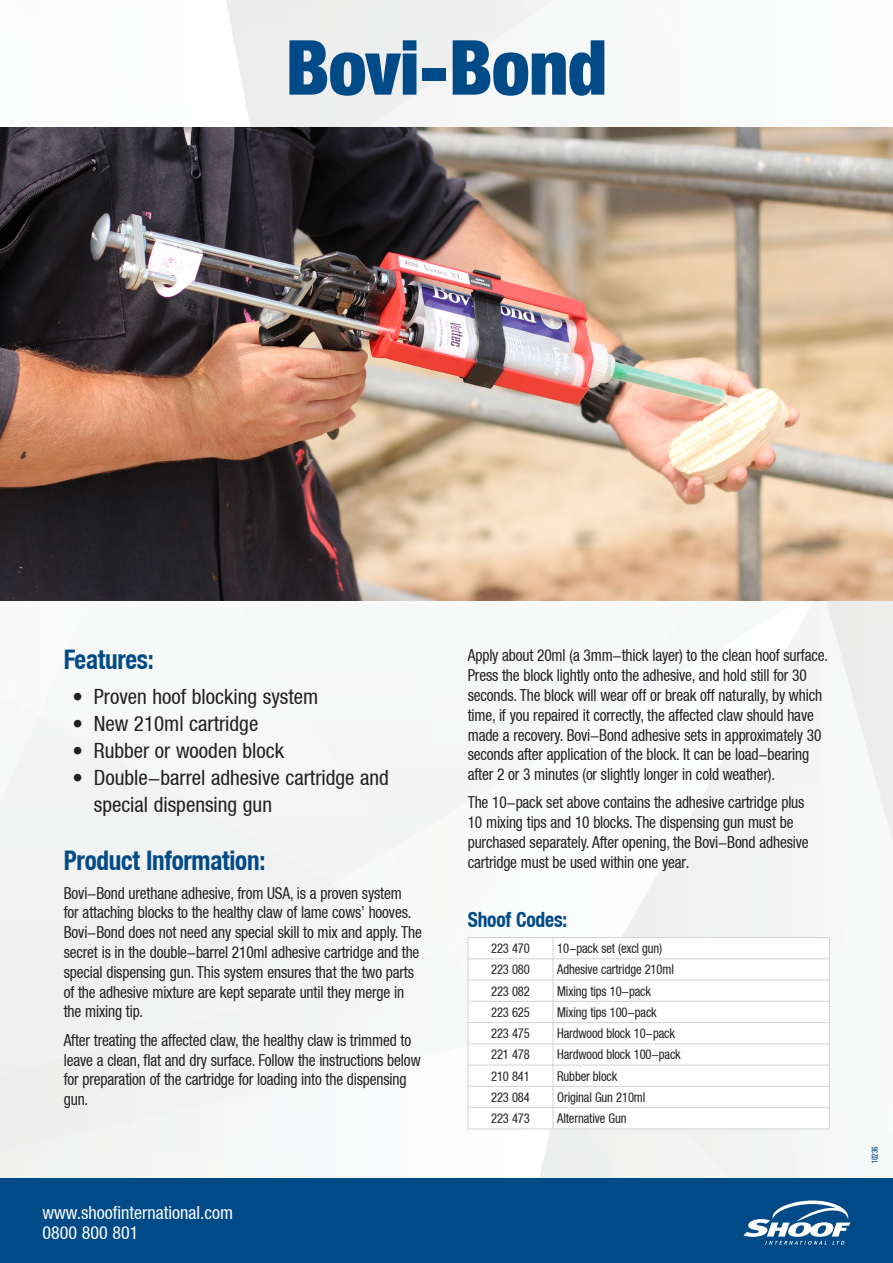
<style>
.page{position:relative;width:893px;height:1263px;background:#fff}
.page>*{position:absolute;margin:0;border:0;box-sizing:border-box;transform-origin:0 0}
.Fact_Sheet_Title{font:900 condensed 76.05px "Helvetica Neue LT";letter-spacing:-.01em;color:#004a87}
.Feature_Header{font:700 condensed 27px "Helvetica Neue LT";letter-spacing:-.01em;color:#004a87;scale:.93 1}
.t1{font:condensed 21px/27px "Helvetica Neue LT";color:#231f20}
.Shoof_Code_Header{font:700 condensed 21px "Helvetica Neue LT";letter-spacing:-.01em;color:#004a87;scale:.93 1}
.Contact_Details{font:condensed 18px "Helvetica Neue LT";color:#fff}
.Blurb{font:condensed 16.5px/19.8px "Helvetica Neue LT";letter-spacing:-.01em;color:#231f20;scale:.93 1}
.Shoof_Product_Name{font:condensed 13.5px "Helvetica Neue LT";letter-spacing:-.01em;color:#231f20;scale:.93 1}
.Shoof_Product_Code{font:condensed 13.5px "Helvetica Neue LT";letter-spacing:-.01em;color:#231f20;scale:.93 1}
.t2{font:7.5px "Oswald";letter-spacing:-.01em;color:#004a87;scale:.93 1}
.s1{font-stretch:normal}
</style>
<div class="page">
<div style="left:624px;top:1005px;width:269px;height:173px;background:#f6f6f6"></div>
<div style="left:0;top:1048px;width:458px;height:109px;background:#f6f6f6"></div>
<img style="left:0;top:1080px;width:41px;height:21px">
<img style="left:226px;top:0;width:308px;height:128px">
<img style="left:512px;top:0;width:42px;height:14px">
<img style="left:0;top:18px;width:264px;height:110px">
<img style="left:390px;top:712px;width:227px;height:238px">
<div style="left:334px;top:884px;width:116px;height:179px;background:#f6f6f7"></div>
<div style="left:0;top:715px;width:334px;height:365px;background:#f1f2f2"></div>
<img style="left:467px;top:1048px;width:1px;height:82px">
<div style="left:540px;top:1130px;width:84px;height:48px;background:#eee"></div>
<img style="left:467px;top:950px;width:1px;height:98px">
<div style="left:0;top:1178px;width:893px;height:85px;background:#004a87"></div>
<svg style="left:469px;top:938px;width:360px;height:191px"></svg>
<hr style="left:468px;top:937px;width:85px;height:1px;background:#d1d2d4">
<hr style="left:553px;top:937px;width:277px;height:1px;background:#d1d2d4">
<hr style="left:468px;top:958px;width:85px;height:1px;background:#d1d2d4">
<hr style="left:553px;top:958px;width:277px;height:1px;background:#d1d2d4">
<hr style="left:468px;top:980px;width:85px;height:1px;background:#d1d2d4">
<hr style="left:553px;top:980px;width:277px;height:1px;background:#d1d2d4">
<hr style="left:468px;top:1001px;width:85px;height:1px;background:#d1d2d4">
<hr style="left:553px;top:1001px;width:277px;height:1px;background:#d1d2d4">
<hr style="left:468px;top:1022px;width:85px;height:1px;background:#d1d2d4">
<hr style="left:553px;top:1022px;width:277px;height:1px;background:#d1d2d4">
<hr style="left:468px;top:1043px;width:85px;height:1px;background:#d1d2d4">
<hr style="left:553px;top:1043px;width:277px;height:1px;background:#d1d2d4">
<hr style="left:468px;top:1065px;width:85px;height:1px;background:#d1d2d4">
<hr style="left:553px;top:1065px;width:277px;height:1px;background:#d1d2d4">
<hr style="left:468px;top:1086px;width:85px;height:1px;background:#d1d2d4">
<hr style="left:553px;top:1086px;width:277px;height:1px;background:#d1d2d4">
<hr style="left:468px;top:1107px;width:85px;height:1px;background:#d1d2d4">
<svg style="left:468px;top:938px;width:1px;height:191px"></svg>
<hr style="left:553px;top:1107px;width:277px;height:1px;background:#d1d2d4">
<svg style="left:553px;top:938px;width:1px;height:191px"></svg>
<svg style="left:829px;top:938px;width:1px;height:191px"></svg>
<hr style="left:468px;top:1129px;width:85px;height:1px;background:#d1d2d4">
<hr style="left:553px;top:1129px;width:277px;height:1px;background:#d1d2d4">
<img style="left:0;top:128px;width:893px;height:473px">
<svg style="left:743px;top:1200px;width:107px;height:45px"></svg>
<p class="Fact_Sheet_Title" style="left:286px;top:21px;width:323px">Bovi<span class="s1">-</span>Bond</p>
<p class="Feature_Header" style="left:64px;top:643px;width:98px">Features:</p>
<p class="t1" style="left:73px;top:683px;width:247px">• Proven hoof blocking system</p>
<p class="t1" style="left:73px;top:710px;width:187px">• New 210ml cartridge</p>
<p class="t1" style="left:73px;top:737px;width:213px">• Rubber or wooden block</p>
<p class="t1" style="left:94px;top:764px;width:297px;text-indent:-21px">• Double-barrel adhesive cartridge and special dispensing gun</p>
<p class="Feature_Header" style="left:64px;top:844px;width:218px">Product Information:</p>
<p class="Blurb" style="left:64px;top:883px;width:387px">Bovi-Bond urethane adhesive, from USA, is a proven system<br>for attaching blocks to the healthy claw of lame cows’ hooves.<br>Bovi-Bond does not need any special skill to mix and apply. The secret is in the double-barrel 210ml adhesive cartridge and the special dispensing gun. This system ensures that the two parts of the adhesive mixture are kept separate until they merge in the mixing tip.</p>
<p class="Blurb" style="left:64px;top:1030px;width:385px">After treating the affected claw, the healthy claw is trimmed to leave a clean, flat and dry surface. Follow the instructions below for preparation of the cartridge for loading into the dispensing gun.</p>
<p class="Contact_Details" style="left:43px;top:1202px;width:192px">www.shoofinternational.com</p>
<p class="Contact_Details" style="left:43px;top:1222px;width:97px">0800 800 801</p>
<p class="Blurb" style="left:468px;top:645px;width:389px">Apply about 20ml (a 3mm-thick layer) to the clean hoof surface.<br>Press the block lightly onto the adhesive, and hold still for 30 seconds. The block will wear off or break off naturally, by which time, if you repaired it correctly, the affected claw should have made a recovery. Bovi-Bond adhesive sets in approximately 30 seconds after application of the block. It can be load-bearing after 2 or 3 minutes (or slightly longer in cold weather).</p>
<p class="Blurb" style="left:468px;top:793px;width:368px">The 10-pack set above contains the adhesive cartridge plus 10 mixing tips and 10 blocks. The dispensing gun must be purchased separately. After opening, the Bovi-Bond adhesive cartridge must be used within one year.</p>
<p class="Shoof_Code_Header" style="left:468px;top:907px;width:108px">Shoof Codes:</p>
<p class="Shoof_Product_Code" style="left:491px;top:940px;width:43px">223 470</p>
<p class="Shoof_Product_Name" style="left:557px;top:940px;width:114px">10-pack set (excl gun)</p>
<p class="Shoof_Product_Code" style="left:491px;top:962px;width:43px">223 080</p>
<p class="Shoof_Product_Name" style="left:557px;top:962px;width:127px">Adhesive cartridge 210ml</p>
<p class="Shoof_Product_Code" style="left:491px;top:983px;width:43px">223 082</p>
<p class="Shoof_Product_Name" style="left:557px;top:983px;width:102px">Mixing tips 10-pack</p>
<p class="Shoof_Product_Code" style="left:491px;top:1004px;width:43px">223 625</p>
<p class="Shoof_Product_Name" style="left:557px;top:1004px;width:109px">Mixing tips 100-pack</p>
<p class="Shoof_Product_Code" style="left:491px;top:1025px;width:43px">223 475</p>
<p class="Shoof_Product_Name" style="left:557px;top:1025px;width:128px">Hardwood block 10-pack</p>
<p class="Shoof_Product_Code" style="left:491px;top:1047px;width:43px">221 478</p>
<p class="Shoof_Product_Name" style="left:557px;top:1047px;width:134px">Hardwood block 100-pack</p>
<p class="Shoof_Product_Code" style="left:491px;top:1068px;width:43px">210 841</p>
<p class="Shoof_Product_Name" style="left:557px;top:1068px;width:66px">Rubber block</p>
<p class="Shoof_Product_Code" style="left:491px;top:1089px;width:43px">223 084</p>
<p class="Shoof_Product_Name" style="left:557px;top:1089px;width:96px">Original Gun 210ml</p>
<p class="Shoof_Product_Code" style="left:491px;top:1110px;width:43px">223 473</p>
<p class="Shoof_Product_Name" style="left:557px;top:1110px;width:76px">Alternative Gun</p>
<p class="t2" style="left:868px;top:1163px;width:19px;rotate:-90deg">10236</p>
</div>
